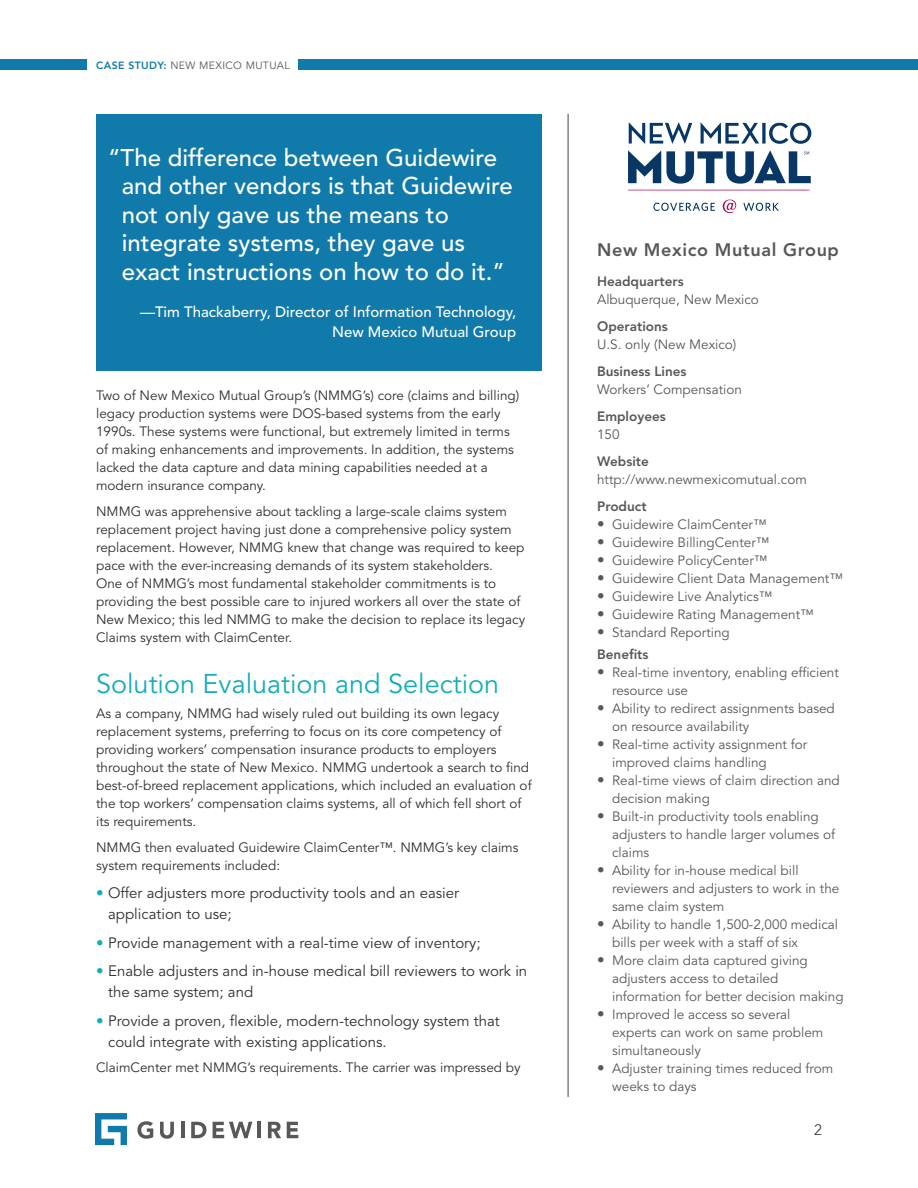
<style>
.page{position:relative;width:918px;height:1188px;background:#fff}
.page>*{position:absolute;margin:0;border:0;box-sizing:border-box;transform-origin:0 0}
.Subtitle{font:27px "Avenir LT Std";color:#15acba}
.Pull_Quote{font:500 24px/28.5px "Avenir LT Std";color:#fff}
.Right_Rail_Title{font:800 18px "Avenir LT Std";letter-spacing:.035em;color:#57585a}
.t1{font:15px/21px "Avenir LT Std";color:#312f30}
.Quote_Attribution{font:500 15px/19.5px "Avenir LT Std";color:#fff;text-align:right}
.t2{font:300 15px "Avenir LT Std";color:#312f30}
.BodyCopy{font:13.5px/18px "Avenir LT Std";color:#312f30}
.Right_Rail_Body_Copy{font:13.5px/18px "Avenir LT Std";color:#57585a}
.Right_Rail_SubTitle{font:800 13.5px "Avenir LT Std";color:#57585a}
.Top_Title{font:10.5px "Avenir LT Std";letter-spacing:.035em;color:#57585a}
.s1{font-family:"Avenir";font-weight:800;color:#107aaa}
.s2{font-family:"Avenir";color:#15acba}
.s3{font-family:"Avenir";font-size:15px}
</style>
<div class="page">
<svg style="left:137px;top:1121px;width:16px;height:18px"></svg>
<svg style="left:160px;top:1122px;width:14px;height:17px"></svg>
<hr style="left:181px;top:1122px;width:3px;height:16px;background:#57585a">
<svg style="left:191px;top:1122px;width:15px;height:16px"></svg>
<svg style="left:213px;top:1122px;width:39px;height:16px"></svg>
<hr style="left:257px;top:1122px;width:4px;height:16px;background:#57585a">
<svg style="left:268px;top:1122px;width:13px;height:16px"></svg>
<svg style="left:287px;top:1122px;width:11px;height:16px"></svg>
<svg style="left:95px;top:1113px;width:32px;height:32px"></svg>
<hr style="left:567px;top:114px;width:2px;height:983px;background:#808285">
<div style="left:96px;top:114px;width:446px;height:256px;background:#107aaa"></div>
<hr style="left:628px;top:189px;width:183px;height:2px;background:#a80c4e;border-radius:50%">
<svg style="left:722px;top:199px;width:15px;height:14px"></svg>
<svg style="left:743px;top:202px;width:36px;height:9px"></svg>
<svg style="left:653px;top:202px;width:62px;height:9px"></svg>
<svg style="left:628px;top:122px;width:183px;height:62px"></svg>
<div style="left:298px;top:59px;width:617px;height:11px;background:#107aaa"></div>
<div style="left:0;top:59px;width:87px;height:11px;background:#107aaa"></div>
<svg style="left:915px;top:59px;width:3px;height:11px"></svg>
<p class="Top_Title" style="left:96px;top:59px;width:195px"><span class="s1">CASE STUDY:</span> NEW MEXICO MUTUAL</p>
<p class="Pull_Quote" style="left:122px;top:144px;width:393px;text-indent:-14px">“The difference between Guidewire and other vendors is that Guidewire not only gave us the means to integrate systems, they gave us exact instructions on how to do it.”</p>
<p class="Quote_Attribution" style="left:140px;top:303px;width:378px">—Tim Thackaberry, Director of Information Technology,<br>New Mexico Mutual Group</p>
<p class="BodyCopy" style="left:96px;top:387px;width:425px">Two of New Mexico Mutual Group’s (NMMG’s) core (claims and billing) legacy production systems were DOS-based systems from the early 1990s. These systems were functional, but extremely limited in terms of making enhancements and improvements. In addition, the systems lacked the data capture and data mining capabilities needed at a modern insurance company.</p>
<p class="BodyCopy" style="left:96px;top:502px;width:431px">NMMG was apprehensive about tackling a large-scale claims system replacement project having just done a comprehensive policy system replacement. However, NMMG knew that change was required to keep pace with the ever-increasing demands of its system stakeholders.<br>One of NMMG’s most fundamental stakeholder commitments is to providing the best possible care to injured workers all over the state of New Mexico; this led NMMG to make the decision to replace its legacy Claims system with ClaimCenter.</p>
<p class="Subtitle" style="left:96px;top:668px;width:405px">Solution Evaluation and Selection</p>
<p class="BodyCopy" style="left:96px;top:705px;width:437px">As a company, NMMG had wisely ruled out building its own legacy replacement systems, preferring to focus on its core competency of providing workers’ compensation insurance products to employers throughout the state of New Mexico. NMMG undertook a search to find best-of-breed replacement applications, which included an evaluation of the top workers’ compensation claims systems, all of which fell short of its requirements.</p>
<p class="BodyCopy" style="left:96px;top:838px;width:424px">NMMG then evaluated Guidewire ClaimCenter™. NMMG’s key claims system requirements included:</p>
<p class="t1" style="left:108px;top:883px;width:353px;text-indent:-12px"><span class="s2">•</span> Offer adjusters more productivity tools and an easier application to use;</p>
<p class="t1" style="left:96px;top:932px;width:386px"><span class="s2">•</span> Provide management with a real-time view of inventory;</p>
<p class="t1" style="left:108px;top:961px;width:421px;text-indent:-12px"><span class="s2">•</span> Enable adjusters and in-house medical bill reviewers to work in the same system; and</p>
<p class="t1" style="left:108px;top:1010px;width:393px;text-indent:-12px"><span class="s2">•</span> Provide a proven, flexible, modern-technology system that could integrate with existing applications.</p>
<p class="BodyCopy" style="left:96px;top:1059px;width:426px">ClaimCenter met NMMG’s requirements. The carrier was impressed by</p>
<p class="Right_Rail_Title" style="left:597px;top:239px;width:243px">New Mexico Mutual Group</p>
<p class="Right_Rail_SubTitle" style="left:597px;top:273px;width:88px">Headquarters</p>
<p class="Right_Rail_Body_Copy" style="left:597px;top:291px;width:163px">Albuquerque, New Mexico</p>
<p class="Right_Rail_SubTitle" style="left:597px;top:318px;width:72px">Operations</p>
<p class="Right_Rail_Body_Copy" style="left:597px;top:336px;width:141px">U.S. only (New Mexico)</p>
<p class="Right_Rail_SubTitle" style="left:597px;top:363px;width:91px">Business Lines</p>
<p class="Right_Rail_Body_Copy" style="left:597px;top:381px;width:146px">Workers’ Compensation</p>
<p class="Right_Rail_SubTitle" style="left:597px;top:408px;width:70px">Employees</p>
<p class="Right_Rail_Body_Copy" style="left:597px;top:426px;width:24px">150</p>
<p class="Right_Rail_SubTitle" style="left:597px;top:453px;width:53px">Website</p>
<p class="Right_Rail_Body_Copy" style="left:597px;top:471px;width:211px">http://www.newmexicomutual.com</p>
<p class="Right_Rail_SubTitle" style="left:597px;top:498px;width:51px">Product</p>
<p class="Right_Rail_Body_Copy" style="left:597px;top:516px;width:171px"><span class="s3">•</span> Guidewire ClaimCenter™</p>
<p class="Right_Rail_Body_Copy" style="left:597px;top:534px;width:174px"><span class="s3">•</span> Guidewire BillingCenter™</p>
<p class="Right_Rail_Body_Copy" style="left:597px;top:552px;width:172px"><span class="s3">•</span> Guidewire PolicyCenter™</p>
<p class="Right_Rail_Body_Copy" style="left:597px;top:570px;width:247px"><span class="s3">•</span> Guidewire Client Data Management™</p>
<p class="Right_Rail_Body_Copy" style="left:597px;top:588px;width:177px"><span class="s3">•</span> Guidewire Live Analytics™</p>
<p class="Right_Rail_Body_Copy" style="left:597px;top:606px;width:218px"><span class="s3">•</span> Guidewire Rating Management™</p>
<p class="Right_Rail_Body_Copy" style="left:597px;top:624px;width:134px"><span class="s3">•</span> Standard Reporting</p>
<p class="Right_Rail_SubTitle" style="left:597px;top:647px;width:53px">Benefits</p>
<p class="Right_Rail_Body_Copy" style="left:612px;top:664px;width:228px;text-indent:-15px"><span class="s3">•</span> Real-time inventory, enabling efficient resource use</p>
<p class="Right_Rail_Body_Copy" style="left:612px;top:700px;width:224px;text-indent:-15px"><span class="s3">•</span> Ability to redirect assignments based on resource availability</p>
<p class="Right_Rail_Body_Copy" style="left:612px;top:736px;width:197px;text-indent:-15px"><span class="s3">•</span> Real-time activity assignment for improved claims handling</p>
<p class="Right_Rail_Body_Copy" style="left:612px;top:772px;width:229px;text-indent:-15px"><span class="s3">•</span> Real-time views of claim direction and decision making</p>
<p class="Right_Rail_Body_Copy" style="left:612px;top:808px;width:224px;text-indent:-15px"><span class="s3">•</span> Built-in productivity tools enabling adjusters to handle larger volumes of claims</p>
<p class="Right_Rail_Body_Copy" style="left:612px;top:862px;width:229px;text-indent:-15px"><span class="s3">•</span> Ability for in-house medical bill reviewers and adjusters to work in the same claim system</p>
<p class="Right_Rail_Body_Copy" style="left:612px;top:916px;width:228px;text-indent:-15px"><span class="s3">•</span> Ability to handle 1,500-2,000 medical bills per week with a staff of six</p>
<p class="Right_Rail_Body_Copy" style="left:612px;top:952px;width:233px;text-indent:-15px"><span class="s3">•</span> More claim data captured giving adjusters access to detailed information for better decision making</p>
<p class="Right_Rail_Body_Copy" style="left:612px;top:1006px;width:213px;text-indent:-15px"><span class="s3">•</span> Improved le access so several experts can work on same problem simultaneously</p>
<p class="Right_Rail_Body_Copy" style="left:612px;top:1060px;width:223px;text-indent:-15px"><span class="s3">•</span> Adjuster training times reduced from weeks to days</p>
<p class="t2" style="left:814px;top:1121px;width:9px">2</p>
</div>
